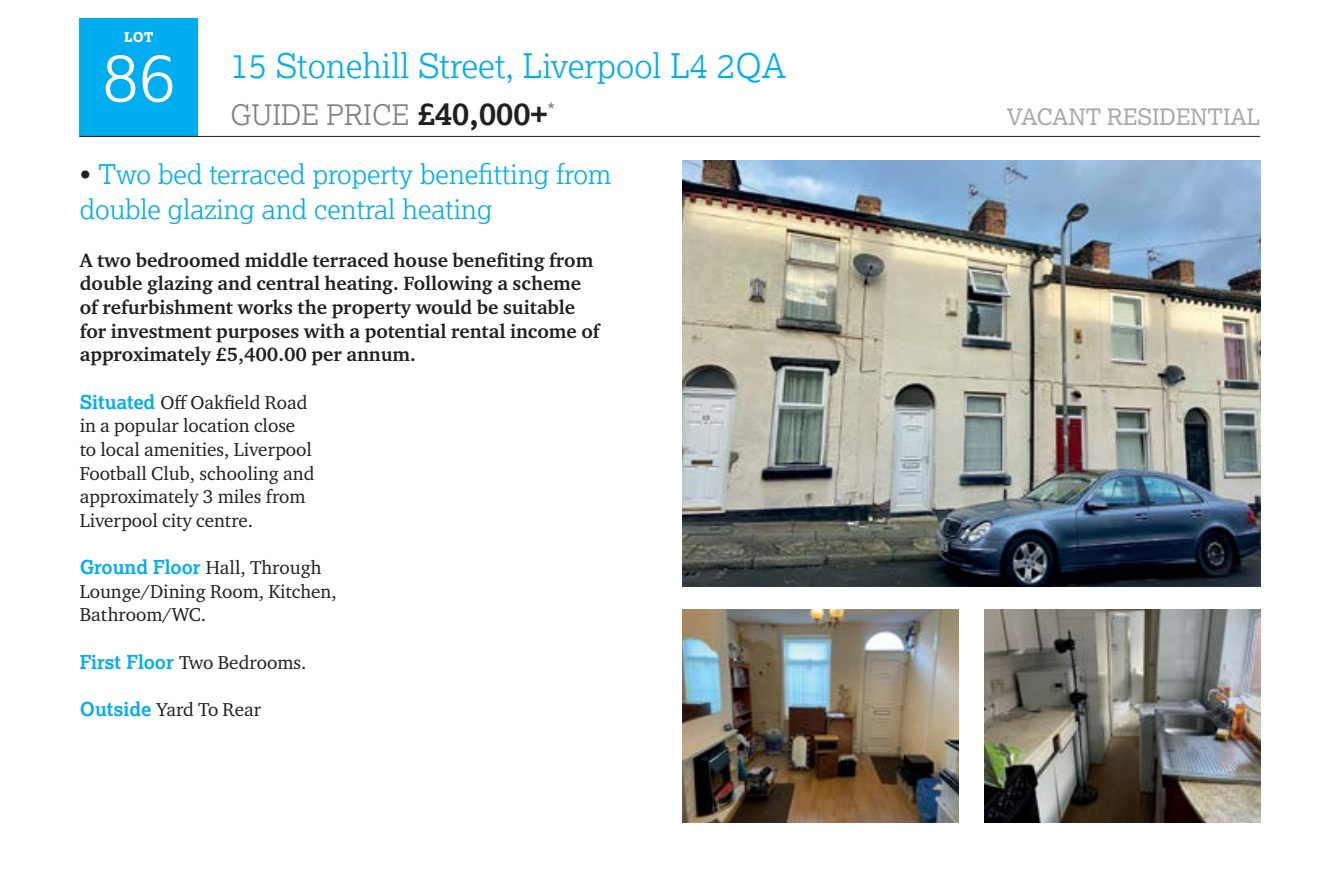
<style>
.page{position:relative;width:1340px;height:883px;background:#fff}
.page>*{position:absolute;margin:0;border:0;box-sizing:border-box;transform-origin:0 0}
.t1{font:300 67.5px "Lexia";color:#fff}
.t2{font:300 33.75px "Lexia";color:#00aeef}
.t3{font:300 28.12px "Lexia";color:#808285}
.t4{font:300 27px/35.3px "Lexia";color:#00aeef}
.t5{font:22.5px "Lexia";color:#a7a9ac}
.t6{font:20.25px "Lexia";color:#808285}
.t7{font:700 19.8px/23.6px "Charter ITC Pro";color:#231f20}
.t8{font:19.12px/23.6px "Charter ITC Pro";color:#231f20}
.t9{font:800 13.5px "Lexia";color:#fff}
.s1{font-weight:700;font-size:31.5px;color:#231f20}
.s2{color:#231f20}
.s3{font-family:"Lexia";font-weight:700;color:#00aeef}
</style>
<div class="page">
<div style="left:80px;top:18px;width:118px;height:119px;background:#00aeef"></div>
<hr style="left:80px;top:136px;width:1180px;height:1px;background:#231f20">
<img style="left:682px;top:609px;width:276px;height:213px">
<img style="left:984px;top:609px;width:276px;height:213px">
<img style="left:682px;top:160px;width:578px;height:425px">
<p class="t9" style="left:124px;top:28px;width:31px">LOT</p>
<h1 class="t1" style="left:102px;top:34px;width:75px">86</h1>
<h2 class="t2" style="left:230px;top:44px;width:557px">15 Stonehill Street, Liverpool L4 2QA</h2>
<h3 class="t3" style="left:230px;top:97px;width:318px">GUIDE PRICE <span class="s1">£40,000+</span></h3>
<p class="t5" style="left:1006px;top:102px;width:255px">VACANT RESIDENTIAL</p>
<p class="t6" style="left:547px;top:98px;width:9px">*</p>
<h3 class="t4" style="left:80px;top:156px;width:533px"><span class="s2">•</span> Two bed terraced property benefitting from double glazing and central heating</h3>
<p class="t7" style="left:80px;top:248px;width:521px">A two bedroomed middle terraced house benefiting from double glazing and central heating. Following a scheme of refurbishment works the property would be suitable for investment purposes with a potential rental income of approximately £5,400.00 per annum.</p>
<p class="t8" style="left:80px;top:390px;width:236px"><span class="s3">Situated</span> Off Oakfield Road in a popular location close to local amenities, Liverpool<br>Football Club, schooling and approximately 3 miles from<br>Liverpool city centre.</p>
<p class="t8" style="left:80px;top:555px;width:258px"><span class="s3">Ground Floor</span> Hall, Through<br>Lounge/Dining Room, Kitchen,<br>Bathroom/WC.</p>
<p class="t8" style="left:80px;top:649px;width:228px"><span class="s3">First Floor</span> Two Bedrooms.</p>
<p class="t8" style="left:80px;top:697px;width:183px"><span class="s3">Outside</span> Yard To Rear</p>
</div>
